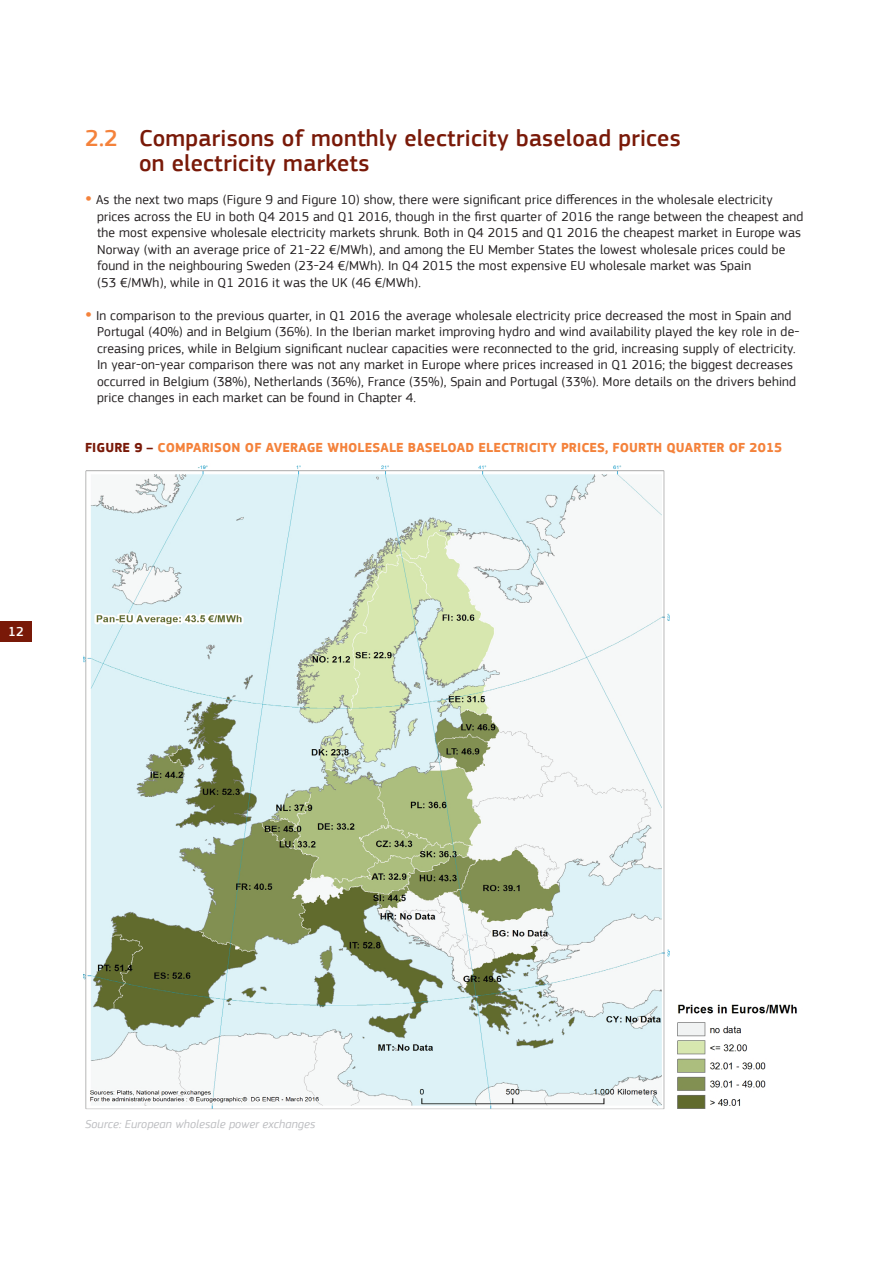
<style>
.page{position:relative;width:893px;height:1263px;background:#fff}
.page>*{position:absolute;margin:0;border:0;box-sizing:border-box;transform-origin:0 0}
.t1{font:500 24px/25.5px "EC Square Sans Pro";letter-spacing:.01em;color:#791908}
.t2{font:13.5px/16.5px "EC Square Sans Pro";letter-spacing:.01em;color:#231f20}
.t3{font:700 13.5px "EC Square Sans Pro";letter-spacing:.01em;color:#f4823b}
.t4{font:500 13.5px "EC Square Sans Pro";color:#fff}
.t5{font:italic 12px "EC Square Sans Pro";letter-spacing:.01em;color:#bcbdc0}
.s1{color:#f4823b}
.s2{font-weight:500;font-size:21px;color:#f4823b}
.s3{color:#791908}
</style>
<div class="page">
<div style="left:0;top:621px;width:32px;height:21px;background:#791908"></div>
<img style="left:84px;top:465px;width:585px;height:644px">
<img style="left:677px;top:1004px;width:120px;height:105px">
<h1 class="t1" style="left:139px;top:125px;width:543px;text-indent:-54px"><span class="s1">2.2</span> Comparisons of monthly electricity baseload prices on electricity markets</h1>
<p class="t2" style="left:97px;top:191px;width:708px;text-indent:-12px"><span class="s2">•</span> As the next two maps (Figure 9 and Figure 10) show, there were significant price differences in the wholesale electricity prices across the EU in both Q4 2015 and Q1 2016, though in the first quarter of 2016 the range between the cheapest and the most expensive wholesale electricity markets shrunk. Both in Q4 2015 and Q1 2016 the cheapest market in Europe was Norway (with an average price of 21-22 €/MWh), and among the EU Member States the lowest wholesale prices could be found in the neighbouring Sweden (23-24 €/MWh). In Q4 2015 the most expensive EU wholesale market was Spain<br>(53 €/MWh), while in Q1 2016 it was the UK (46 €/MWh).</p>
<p class="t2" style="left:97px;top:307px;width:704px;text-indent:-12px"><span class="s2">•</span> In comparison to the previous quarter, in Q1 2016 the average wholesale electricity price decreased the most in Spain and Portugal (40%) and in Belgium (36%). In the Iberian market improving hydro and wind availability played the key role in de&shy;creasing prices, while in Belgium significant nuclear capacities were reconnected to the grid, increasing supply of electricity.<br>In year-on-year comparison there was not any market in Europe where prices increased in Q1 2016; the biggest decreases occurred in Belgium (38%), Netherlands (36%), France (35%), Spain and Portugal (33%). More details on the drivers behind price changes in each market can be found in Chapter 4.</p>
<p class="t3" style="left:85px;top:439px;width:699px"><span class="s3">FIGURE 9 –</span> COMPARISON OF AVERAGE WHOLESALE BASELOAD ELECTRICITY PRICES, FOURTH QUARTER OF 2015</p>
<p class="t4" style="left:8px;top:624px;width:17px">12</p>
<p class="t5" style="left:85px;top:1117px;width:232px">Source: European wholesale power exchanges</p>
</div>
